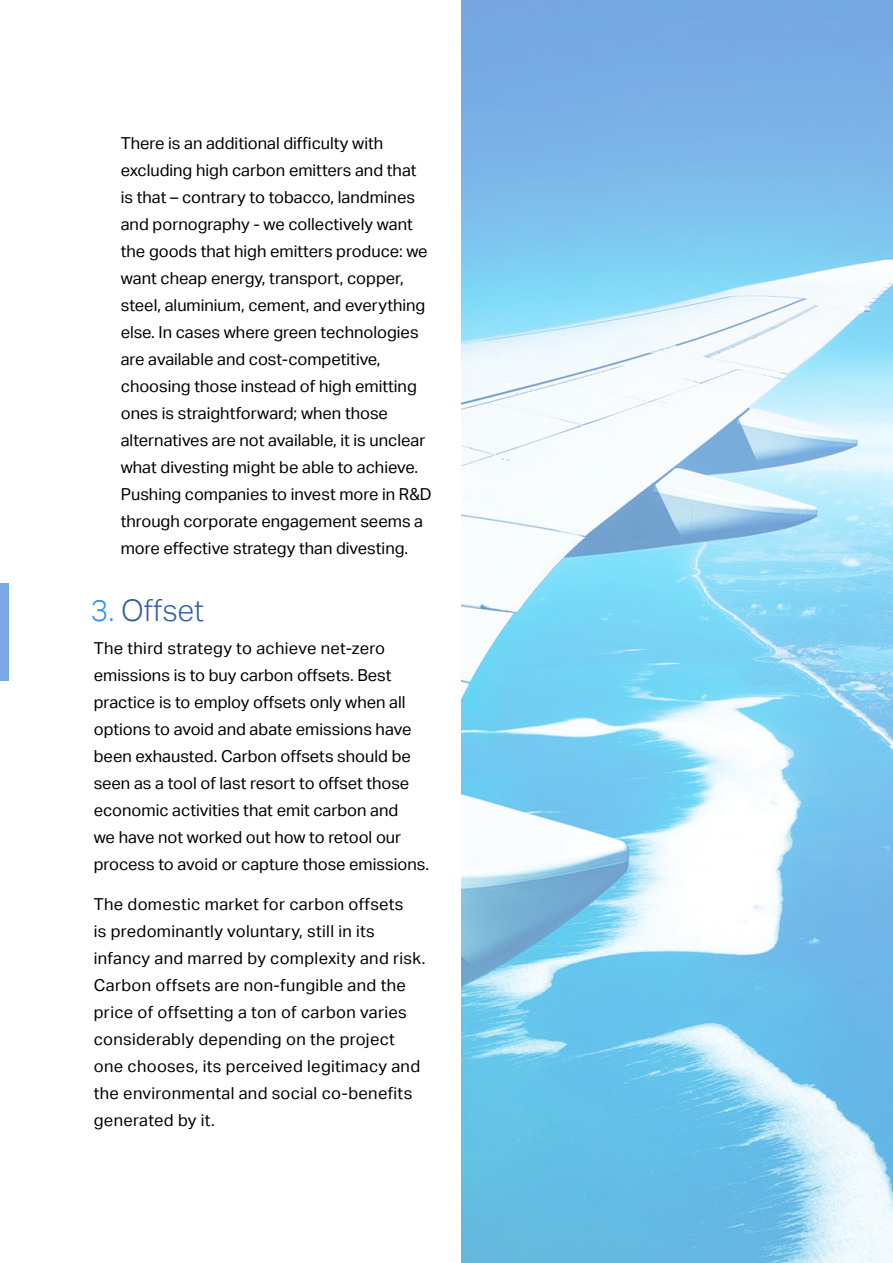
<style>
.page{position:relative;width:893px;height:1263px;background:#fff}
.page>*{position:absolute;margin:0;border:0;box-sizing:border-box;transform-origin:0 0}
.t1{font:300 30px "Aktiv Grotesk";color:#335ca1}
.t2{font:16.5px/27px "Aktiv Grotesk";color:#000}
.t3{font:16.5px/27px "Aktiv Grotesk";letter-spacing:.02em;color:#000}
.s1{color:#2c95fe}
</style>
<div class="page">
<div style="left:0;top:583px;width:9px;height:97px;background:#79aae7"></div>
<svg style="left:461px;top:0;width:432px;height:1263px"></svg>
<p class="t2" style="left:121px;top:130px;width:312px">There is an additional difficulty with excluding high carbon emitters and that is that – contrary to tobacco, landmines and pornography - we collectively want the goods that high emitters produce: we want cheap energy, transport, copper, steel, aluminium, cement, and everything else. In cases where green technologies are available and cost-competitive, choosing those instead of high emitting ones is straightforward; when those alternatives are not available, it is unclear what divesting might be able to achieve.<br>Pushing companies to invest more in R&amp;D through corporate engagement seems a more effective strategy than divesting.</p>
<h1 class="t1" style="left:91px;top:593px;width:115px"><span class="s1">3.</span> Offset</h1>
<p class="t2" style="left:94px;top:635px;width:337px">The third strategy to achieve net-zero emissions is to buy carbon offsets. Best practice is to employ offsets only when all options to avoid and abate emissions have been exhausted. Carbon offsets should be seen as a tool of last resort to offset those economic activities that emit carbon and<br>we have not worked out how to retool our process to avoid or capture those emissions.</p>
<p class="t3" style="left:94px;top:890px;width:333px">The domestic market for carbon offsets<br>is predominantly voluntary, still in its infancy and marred by complexity and risk.<br>Carbon offsets are non-fungible and the price of offsetting a ton of carbon varies considerably depending on the project one chooses, its perceived legitimacy and the environmental and social co-benefits generated by it.</p>
</div>
